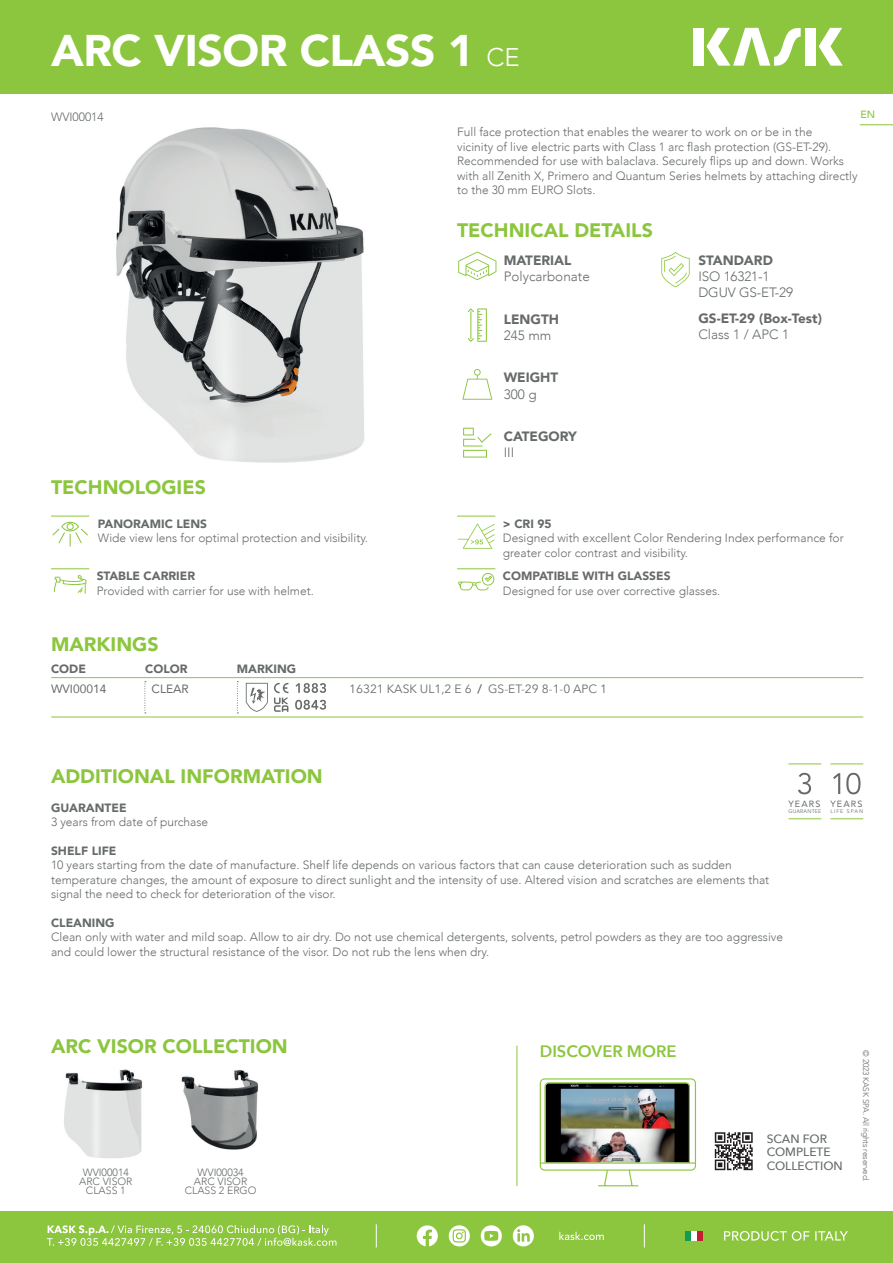
<style>
.page{position:relative;width:893px;height:1263px;background:#fff}
.page>*{position:absolute;margin:0;border:0;box-sizing:border-box;transform-origin:0 0}
.t1{font:900 44.25px "Avenir";letter-spacing:-.01em;color:#fff}
.t2{font:900 19.5px "Avenir";color:#8cc63e}
.t3{font:600 16.5px "Avenir Next";color:#8cc63e}
.t4{font:300 13.5px/16.2px "Avenir";color:#666b6a}
.t5{font:900 13.5px "Avenir";color:#666b6a}
.t6{font:300 12px/14.4px "Avenir";color:#666b6a}
.t7{font:900 12px "Avenir";color:#666b6a}
.t8{font:12px "Avenir Next";color:#666b6a}
.t9{font:500 12px/13.5px "Avenir Next";color:#666b6a}
.t10{font:12px "Avenir";color:#666b6a}
.t11{font:300 10.5px/9px "Avenir";color:#666b6a;text-align:center}
.t12{font:500 10.5px "Avenir";color:#8cc63e}
.t13{font:9px "Avenir";letter-spacing:.13em;color:#666b6a}
.t14{font:300 8.25px "Avenir";letter-spacing:-.02em;color:#666b6a}
.t15{font:5.25px "Avenir";letter-spacing:.035em;color:#666b6a}
.t16{font:5.25px "Avenir";letter-spacing:.19em;color:#666b6a}
.s1{font-weight:300;font-size:25.5px}
.s2{font-weight:600}
</style>
<div class="page">
<div style="left:0;top:1212px;width:893px;height:51px;background:#8cc63e"></div>
<div style="left:0;top:0;width:893px;height:94px;background:#8cc63e"></div>
<svg style="left:376px;top:1224px;width:1px;height:23px"></svg>
<svg style="left:644px;top:1224px;width:1px;height:23px"></svg>
<svg style="left:559px;top:1232px;width:45px;height:8px"></svg>
<svg style="left:449px;top:1225px;width:21px;height:21px"></svg>
<svg style="left:481px;top:1225px;width:21px;height:21px"></svg>
<svg style="left:513px;top:1225px;width:21px;height:21px"></svg>
<svg style="left:417px;top:1225px;width:21px;height:21px"></svg>
<div style="left:685px;top:1231px;width:6px;height:9px;background:#159c52"></div>
<div style="left:691px;top:1231px;width:6px;height:9px;background:#fff"></div>
<div style="left:697px;top:1231px;width:6px;height:9px;background:#c11f2e"></div>
<svg style="left:724px;top:1231px;width:124px;height:10px"></svg>
<div style="left:693px;top:28px;width:11px;height:38px;background:#fff"></div>
<div style="left:805px;top:28px;width:11px;height:38px;background:#fff"></div>
<svg style="left:819px;top:28px;width:24px;height:38px"></svg>
<svg style="left:706px;top:28px;width:95px;height:38px"></svg>
<hr style="left:860px;top:124px;width:33px;height:1px;background:#8cc63e">
<img style="left:540px;top:1078px;width:156px;height:109px">
<hr style="left:517px;top:1045px;width:1px;height:141px;background:#8cc63e">
<svg style="left:715px;top:1132px;width:38px;height:38px"></svg>
<svg style="left:47px;top:1225px;width:289px;height:21px"></svg>
<svg style="left:458px;top:251px;width:38px;height:29px"></svg>
<svg style="left:462px;top:369px;width:30px;height:31px"></svg>
<svg style="left:661px;top:252px;width:29px;height:35px"></svg>
<svg style="left:463px;top:428px;width:29px;height:30px"></svg>
<hr style="left:51px;top:516px;width:38px;height:1px;background:#8cc63e">
<svg style="left:52px;top:522px;width:36px;height:25px"></svg>
<hr style="left:457px;top:568px;width:38px;height:1px;background:#8cc63e">
<svg style="left:458px;top:573px;width:36px;height:17px"></svg>
<svg style="left:468px;top:308px;width:19px;height:34px"></svg>
<hr style="left:457px;top:516px;width:38px;height:1px;background:#8cc63e">
<svg style="left:458px;top:523px;width:37px;height:26px"></svg>
<hr style="left:51px;top:568px;width:38px;height:1px;background:#8cc63e">
<svg style="left:54px;top:575px;width:32px;height:19px"></svg>
<svg style="left:237px;top:681px;width:1px;height:32px"></svg>
<hr style="left:51px;top:677px;width:812px;height:1px;background:#8cc63e">
<svg style="left:145px;top:681px;width:1px;height:32px"></svg>
<hr style="left:51px;top:717px;width:812px;height:1px;background:#8cc63e">
<svg style="left:274px;top:683px;width:14px;height:29px"></svg>
<svg style="left:295px;top:700px;width:31px;height:10px"></svg>
<svg style="left:295px;top:683px;width:31px;height:10px"></svg>
<svg style="left:246px;top:683px;width:22px;height:29px"></svg>
<hr style="left:830px;top:763px;width:33px;height:1px;background:#8cc63e">
<hr style="left:830px;top:818px;width:33px;height:1px;background:#8cc63e">
<svg style="left:846px;top:773px;width:14px;height:21px"></svg>
<svg style="left:833px;top:773px;width:7px;height:21px"></svg>
<hr style="left:788px;top:763px;width:33px;height:1px;background:#8cc63e">
<hr style="left:788px;top:818px;width:33px;height:1px;background:#8cc63e">
<svg style="left:798px;top:773px;width:13px;height:21px"></svg>
<img style="left:64px;top:1069px;width:79px;height:90px">
<img style="left:181px;top:1069px;width:77px;height:81px">
<img style="left:116px;top:127px;width:249px;height:336px">
<h1 class="t1" style="left:51px;top:12px;width:470px">ARC VISOR CLASS 1 <span class="s1">CE</span></h1>
<p class="t6" style="left:51px;top:110px;width:54px">WVI00014</p>
<p class="t12" style="left:860px;top:105px;width:16px">EN</p>
<p class="t6" style="left:457px;top:125px;width:402px">Full face protection that enables the wearer to work on or be in the<br>vicinity of live electric parts with Class 1 arc flash protection (GS-ET-29).<br>Recommended for use with balaclava. Securely flips up and down. Works with all Zenith X, Primero and Quantum Series helmets by attaching directly to the 30 mm EURO Slots.</p>
<h2 class="t2" style="left:51px;top:470px;width:156px">TECHNOLOGIES</h2>
<p class="t7" style="left:98px;top:513px;width:111px">PANORAMIC LENS</p>
<p class="t6" style="left:98px;top:531px;width:272px">Wide view lens for optimal protection and visibility.</p>
<p class="t7" style="left:97px;top:566px;width:100px">STABLE CARRIER</p>
<p class="t6" style="left:97px;top:583px;width:219px">Provided with carrier for use with helmet.</p>
<h2 class="t2" style="left:457px;top:213px;width:197px">TECHNICAL DETAILS</h2>
<p class="t5" style="left:504px;top:249px;width:69px">MATERIAL</p>
<p class="t4" style="left:504px;top:268px;width:88px">Polycarbonate</p>
<p class="t5" style="left:504px;top:307px;width:57px">LENGTH</p>
<p class="t4" style="left:504px;top:327px;width:49px">245 mm</p>
<p class="t5" style="left:504px;top:366px;width:56px">WEIGHT</p>
<p class="t4" style="left:504px;top:386px;width:34px">300 g</p>
<p class="t5" style="left:504px;top:425px;width:74px">CATEGORY</p>
<p class="t4" style="left:504px;top:445px;width:12px">III</p>
<p class="t5" style="left:698px;top:249px;width:76px">STANDARD</p>
<p class="t4" style="left:698px;top:268px;width:96px">ISO 16321-1<br>DGUV GS-ET-29</p>
<p class="t5" style="left:698px;top:306px;width:125px">GS-ET-29 (Box-Test)</p>
<p class="t4" style="left:698px;top:326px;width:92px">Class 1 / APC 1</p>
<p class="t7" style="left:503px;top:513px;width:50px">&gt; CRI 95</p>
<p class="t6" style="left:503px;top:531px;width:342px">Designed with excellent Color Rendering Index performance for greater color contrast and visibility.</p>
<p class="t7" style="left:503px;top:566px;width:169px">COMPATIBLE WITH GLASSES</p>
<p class="t6" style="left:503px;top:583px;width:219px">Designed for use over corrective glasses.</p>
<h2 class="t2" style="left:51px;top:627px;width:109px">MARKINGS</h2>
<p class="t7" style="left:51px;top:658px;width:36px">CODE</p>
<p class="t7" style="left:145px;top:658px;width:44px">COLOR</p>
<p class="t7" style="left:237px;top:658px;width:61px">MARKING</p>
<p class="t10" style="left:51px;top:679px;width:57px">WVI00014</p>
<p class="t10" style="left:152px;top:679px;width:39px">CLEAR</p>
<p class="t8" style="left:349px;top:679px;width:260px">16321 KASK UL1,2 E 6 <span class="s2">/</span> GS-ET-29 8-1-0 APC 1</p>
<h2 class="t2" style="left:51px;top:759px;width:273px">ADDITIONAL INFORMATION</h2>
<p class="t7" style="left:51px;top:797px;width:77px">GUARANTEE</p>
<p class="t6" style="left:51px;top:815px;width:159px">3 years from date of purchase</p>
<p class="t7" style="left:51px;top:840px;width:67px">SHELF LIFE</p>
<p class="t6" style="left:51px;top:858px;width:720px">10 years starting from the date of manufacture. Shelf life depends on various factors that can cause deterioration such as sudden temperature changes, the amount of exposure to direct sunlight and the intensity of use. Altered vision and scratches are elements that signal the need to check for deterioration of the visor.</p>
<p class="t7" style="left:51px;top:912px;width:65px">CLEANING</p>
<p class="t6" style="left:51px;top:930px;width:734px">Clean only with water and mild soap. Allow to air dry. Do not use chemical detergents, solvents, petrol powders as they are too aggressive and could lower the structural resistance of the visor. Do not rub the lens when dry.</p>
<p class="t13" style="left:788px;top:796px;width:34px">YEARS</p>
<p class="t15" style="left:788px;top:808px;width:34px">GUARANTEE</p>
<p class="t13" style="left:830px;top:796px;width:34px">YEARS</p>
<p class="t16" style="left:830px;top:808px;width:34px">LIFE SPAN</p>
<h2 class="t2" style="left:51px;top:1029px;width:238px">ARC VISOR COLLECTION</h2>
<p class="t11" style="left:79px;top:1168px;width:55px">WVI00014<br>ARC VISOR<br>CLASS 1</p>
<p class="t11" style="left:185px;top:1168px;width:73px">WVI00034<br>ARC VISOR<br>CLASS 2 ERGO</p>
<h3 class="t3" style="left:540px;top:1037px;width:138px">DISCOVER MORE</h3>
<p class="t14" style="left:871px;top:1050px;width:133px;rotate:90deg">© 2023 KASK SPA. All rights reserved.</p>
<p class="t9" style="left:767px;top:1131px;width:77px">SCAN FOR<br>COMPLETE<br>COLLECTION</p>
</div>
